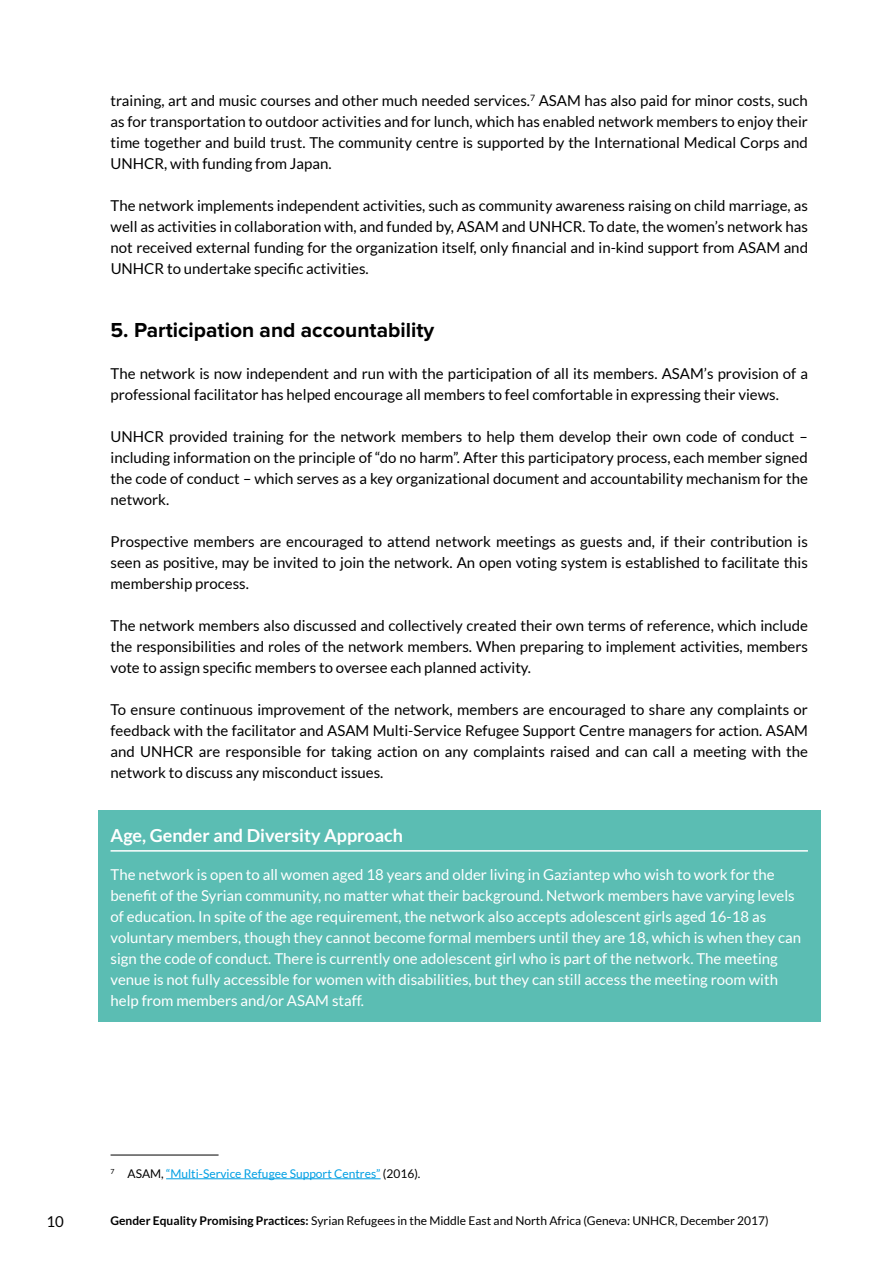
<style>
.page{position:relative;width:893px;height:1263px;background:#fff}
.page>*{position:absolute;margin:0;border:0;box-sizing:border-box;transform-origin:0 0}
.t1{font:700 21px "Proxima Nova";color:#000}
.t2{font:700 18px "Lato";color:#fff}
.t3{font:15px/21px "Lato";color:#000;text-align:justify}
.t4{font:15px/21px "Lato";color:#fff}
.t5{font:12px "Lato";color:#000}
.t6{font:12px "Lato";color:#009fe3}
.s1{color:#000}
.s2{font-weight:700}
</style>
<div class="page">
<div style="left:98px;top:810px;width:723px;height:52px;background:#5bbdb3"></div>
<hr style="left:111px;top:850px;width:697px;height:2px;background:#fff">
<div style="left:98px;top:855px;width:723px;height:166px;background:#5bbdb3"></div>
<hr style="left:111px;top:1155px;width:108px;height:1px;background:#000">
<hr style="left:166px;top:1178px;width:215px;height:1px;background:#009fe3">
<p class="t3" style="left:111px;top:90px;width:699px">training, art and music courses and other much needed services.<sup>7</sup> ASAM has also paid for minor costs, such as for transportation to outdoor activities and for lunch, which has enabled network members to enjoy their time together and build trust. The community centre is supported by the International Medical Corps and UNHCR, with funding from Japan.</p>
<p class="t3" style="left:111px;top:195px;width:699px">The network implements independent activities, such as community awareness raising on child marriage, as well as activities in collaboration with, and funded by, ASAM and UNHCR. To date, the women’s network has not received external funding for the organization itself, only financial and in-kind support from ASAM and UNHCR to undertake specific activities.</p>
<h1 class="t1" style="left:111px;top:318px;width:325px">5. Participation and accountability</h1>
<p class="t3" style="left:111px;top:363px;width:699px">The network is now independent and run with the participation of all its members. ASAM’s provision of a professional facilitator has helped encourage all members to feel comfortable in expressing their views.</p>
<p class="t3" style="left:111px;top:426px;width:699px">UNHCR provided training for the network members to help them develop their own code of conduct – including information on the principle of “do no harm”. After this participatory process, each member signed the code of conduct – which serves as a key organizational document and accountability mechanism for the network.</p>
<p class="t3" style="left:111px;top:531px;width:699px">Prospective members are encouraged to attend network meetings as guests and, if their contribution is seen as positive, may be invited to join the network. An open voting system is established to facilitate this membership process.</p>
<p class="t3" style="left:111px;top:615px;width:699px">The network members also discussed and collectively created their own terms of reference, which include the responsibilities and roles of the network members. When preparing to implement activities, members vote to assign specific members to oversee each planned activity.</p>
<p class="t3" style="left:111px;top:699px;width:699px">To ensure continuous improvement of the network, members are encouraged to share any complaints or feedback with the facilitator and ASAM Multi-Service Refugee Support Centre managers for action. ASAM and UNHCR are responsible for taking action on any complaints raised and can call a meeting with the network to discuss any misconduct issues.</p>
<p class="t2" style="left:111px;top:825px;width:294px">Age, Gender and Diversity Approach</p>
<p class="t4" style="left:111px;top:863px;width:692px">The network is open to all women aged 18 years and older living in Gaziantep who wish to work for the benefit of the Syrian community, no matter what their background. Network members have varying levels of education. In spite of the age requirement, the network also accepts adolescent girls aged 16-18 as voluntary members, though they cannot become formal members until they are 18, which is when they can sign the code of conduct. There is currently one adolescent girl who is part of the network. The meeting venue is not fully accessible for women with disabilities, but they can still access the meeting room with help from members and/or ASAM staff.</p>
<p class="t6" style="left:111px;top:1167px;width:311px"><sup>7</sup> <span class="s1">ASAM,</span> “Multi-Service Refugee Support Centres” <span class="s1">(2016).</span></p>
<p class="t3" style="left:47px;top:1210px;width:19px">10</p>
<p class="t5" style="left:111px;top:1214px;width:660px"><span class="s2">Gender Equality Promising Practices:</span> Syrian Refugees in the Middle East and North Africa (Geneva: UNHCR, December 2017)</p>
</div>
